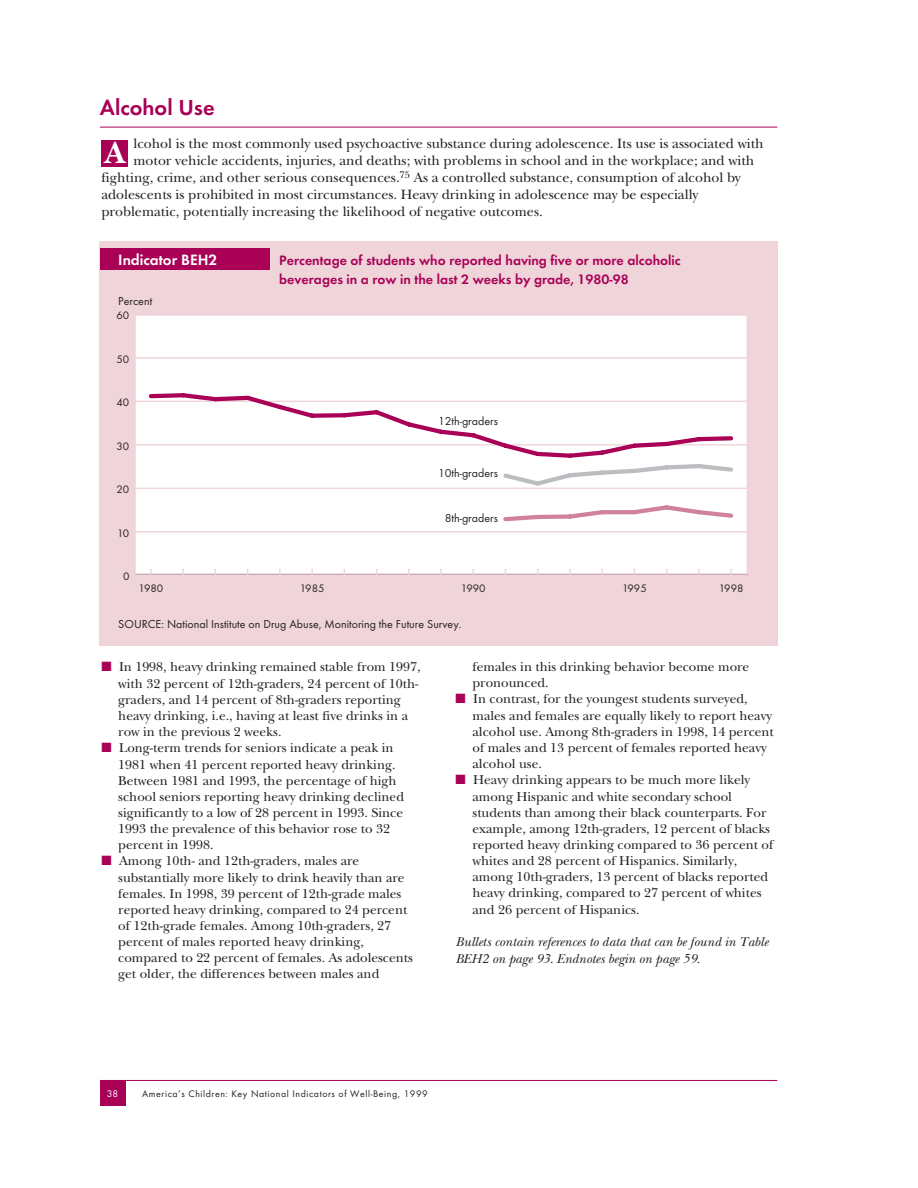
<style>
.page{position:relative;width:918px;height:1188px;background:#fff}
.page>*{position:absolute;margin:0;border:0;box-sizing:border-box;transform-origin:0 0}
.t1{font:700 31.8px "New Baskerville";color:#fff}
.t2{font:600 22.65px "Futura T";color:#a90156}
.t3{font:600 15.45px "Futura T";color:#fff}
.t4{font:14.1px "New Baskerville";color:#231f20}
.t5{font:600 14.1px/19px "Futura T";color:#a90156}
.t6{font:13.35px/16.2px "New Baskerville";color:#231f20}
.t7{font:italic 13.35px/16px "New Baskerville";color:#231f20}
.t8{font:12px "Futura T";color:#231f20}
.t9{font:11.25px "Futura T";color:#231f20}
.t10{font:10.2px "Futura T";color:#fff}
.t11{font:9.9px "Futura T";letter-spacing:.055em;color:#231f20}
.s1{color:#a90156}
</style>
<div class="page">
<div style="left:101px;top:140px;width:27px;height:27px;background:#a90156"></div>
<div style="left:100px;top:1080px;width:25px;height:26px;background:#a90156"></div>
<hr style="left:100px;top:1080px;width:677px;height:1px;background:#a90156">
<hr style="left:100px;top:127px;width:677px;height:1px;background:#a90156">
<div style="left:100px;top:242px;width:677px;height:404px;background:#efd4da"></div>
<div style="left:134px;top:314px;width:614px;height:261px;background:#fff;border:1px solid #efd4da"></div>
<hr style="left:134px;top:314px;width:2px;height:261px;background:#efd4da">
<hr style="left:134px;top:574px;width:613px;height:2px;background:#efd4da">
<hr style="left:135px;top:531px;width:612px;height:1px;background:#efd4da">
<hr style="left:135px;top:488px;width:612px;height:1px;background:#efd4da">
<hr style="left:135px;top:444px;width:612px;height:2px;background:#efd4da">
<hr style="left:135px;top:401px;width:612px;height:1px;background:#efd4da">
<hr style="left:135px;top:357px;width:612px;height:2px;background:#efd4da">
<hr style="left:135px;top:314px;width:612px;height:1px;background:#efd4da">
<svg style="left:147px;top:393px;width:589px;height:95px"></svg>
<svg style="left:503px;top:505px;width:231px;height:17px"></svg>
<div style="left:100px;top:248px;width:169px;height:22px;background:#a90156"></div>
<h2 class="t2" style="left:100px;top:96px;width:116px">Alcohol Use</h2>
<h1 class="t1" style="left:105px;top:141px;width:22px">A</h1>
<p class="t4" style="left:133px;top:139px;width:632px">lcohol is the most commonly used psychoactive substance during adolescence. Its use is associated with</p>
<p class="t4" style="left:133px;top:156px;width:622px">motor vehicle accidents, injuries, and deaths; with problems in school and in the workplace; and with</p>
<p class="t4" style="left:101px;top:173px;width:641px">fighting, crime, and other serious consequences.<sup>75</sup> As a controlled substance, consumption of alcohol by</p>
<p class="t4" style="left:101px;top:190px;width:599px">adolescents is prohibited in most circumstances. Heavy drinking in adolescence may be especially</p>
<p class="t4" style="left:101px;top:207px;width:443px">problematic, potentially increasing the likelihood of negative outcomes.</p>
<p class="t3" style="left:118px;top:253px;width:100px">Indicator BEH2</p>
<p class="t5" style="left:279px;top:252px;width:403px">Percentage of students who reported having five or more alcoholic beverages in a row in the last 2 weeks by grade, 1980-98</p>
<p class="t8" style="left:118px;top:296px;width:35px">Percent</p>
<p class="t9" style="left:117px;top:312px;width:14px">60</p>
<p class="t9" style="left:117px;top:355px;width:14px">50</p>
<p class="t9" style="left:117px;top:399px;width:14px">40</p>
<p class="t9" style="left:117px;top:442px;width:14px">30</p>
<p class="t9" style="left:117px;top:486px;width:14px">20</p>
<p class="t9" style="left:117px;top:529px;width:14px">10</p>
<p class="t8" style="left:438px;top:416px;width:61px">12th-graders</p>
<p class="t8" style="left:438px;top:469px;width:61px">10th-graders</p>
<p class="t8" style="left:445px;top:514px;width:55px">8th-graders</p>
<p class="t9" style="left:123px;top:573px;width:8px">0</p>
<p class="t9" style="left:139px;top:584px;width:26px">1980</p>
<p class="t9" style="left:300px;top:584px;width:26px">1985</p>
<p class="t9" style="left:461px;top:584px;width:26px">1990</p>
<p class="t9" style="left:622px;top:584px;width:26px">1995</p>
<p class="t9" style="left:719px;top:584px;width:26px">1998</p>
<p class="t8" style="left:118px;top:620px;width:345px">SOURCE: National Institute on Drug Abuse, Monitoring the Future Survey.</p>
<p class="t6" style="left:118px;top:660px;width:304px;text-indent:-17px"><span class="s1">■</span> In 1998, heavy drinking remained stable from 1997, with 32 percent of 12th-graders, 24 percent of 10th&shy;graders, and 14 percent of 8th-graders reporting heavy drinking, i.e., having at least five drinks in a row in the previous 2 weeks.</p>
<p class="t6" style="left:118px;top:741px;width:287px;text-indent:-17px"><span class="s1">■</span> Long-term trends for seniors indicate a peak in 1981 when 41 percent reported heavy drinking.<br>Between 1981 and 1993, the percentage of high school seniors reporting heavy drinking declined significantly to a low of 28 percent in 1993. Since 1993 the prevalence of this behavior rose to 32 percent in 1998.</p>
<p class="t6" style="left:118px;top:854px;width:296px;text-indent:-17px"><span class="s1">■</span> Among 10th- and 12th-graders, males are substantially more likely to drink heavily than are females. In 1998, 39 percent of 12th-grade males reported heavy drinking, compared to 24 percent of 12th-grade females. Among 10th-graders, 27 percent of males reported heavy drinking, compared to 22 percent of females. As adolescents get older, the differences between males and</p>
<p class="t6" style="left:473px;top:660px;width:278px">females in this drinking behavior become more pronounced.</p>
<p class="t6" style="left:473px;top:693px;width:303px;text-indent:-17px"><span class="s1">■</span> In contrast, for the youngest students surveyed, males and females are equally likely to report heavy alcohol use. Among 8th-graders in 1998, 14 percent of males and 13 percent of females reported heavy alcohol use.</p>
<p class="t6" style="left:473px;top:774px;width:302px;text-indent:-17px"><span class="s1">■</span> Heavy drinking appears to be much more likely among Hispanic and white secondary school students than among their black counterparts. For example, among 12th-graders, 12 percent of blacks reported heavy drinking compared to 36 percent of whites and 28 percent of Hispanics. Similarly, among 10th-graders, 13 percent of blacks reported heavy drinking, compared to 27 percent of whites and 26 percent of Hispanics.</p>
<p class="t7" style="left:456px;top:936px;width:314px">Bullets contain references to data that can be found in Table<br>BEH2 on page 93. Endnotes begin on page 59.</p>
<p class="t10" style="left:107px;top:1090px;width:13px">38</p>
<p class="t11" style="left:142px;top:1090px;width:287px">America’s Children: Key National Indicators of Well-Being, 1999</p>
</div>
